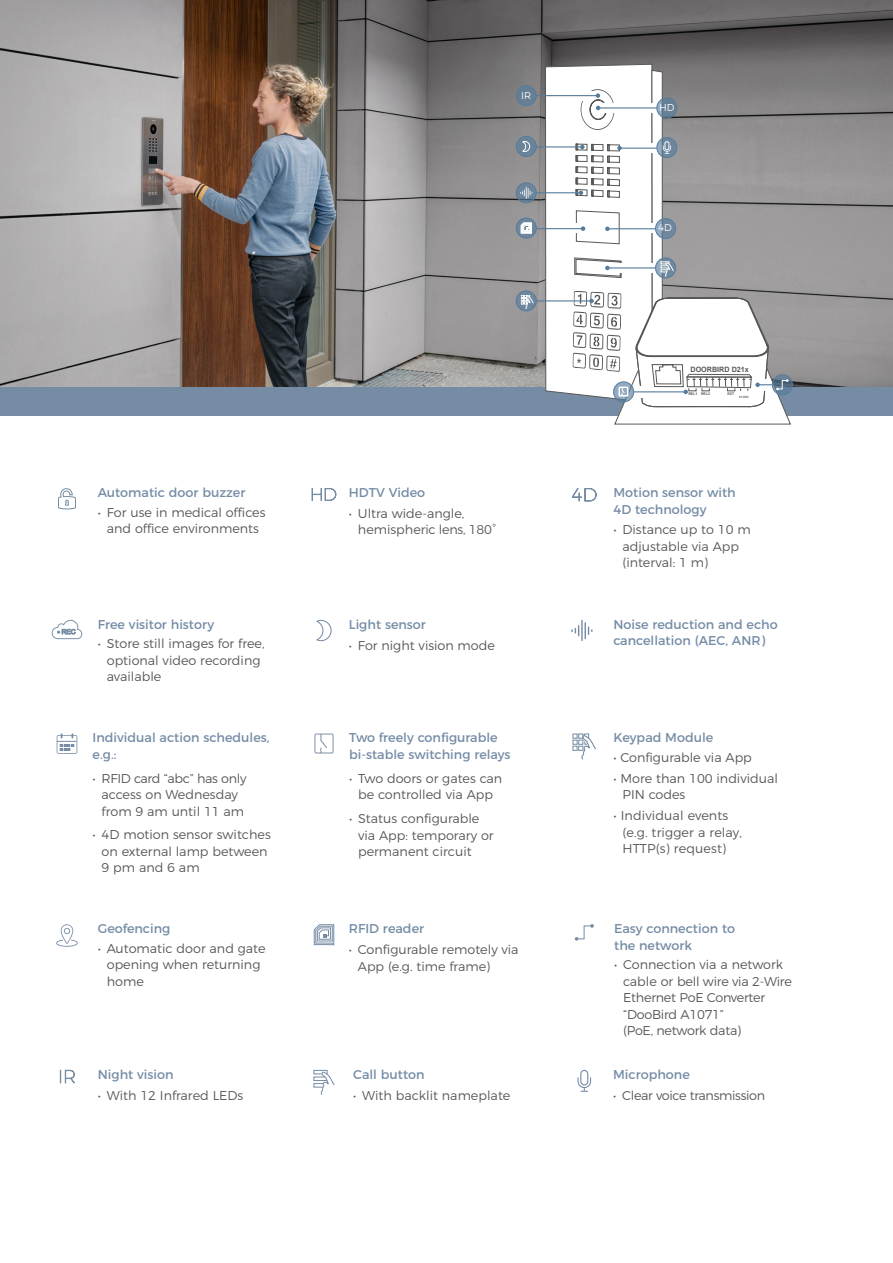
<style>
.page{position:relative;width:893px;height:1263px;background:#fff}
.page>*{position:absolute;margin:0;border:0;box-sizing:border-box;transform-origin:0 0}
.t1{font:300 12.75px/16.5px "Montserrat";color:#575756}
.t2{font:12.75px/16.5px "Montserrat";color:#758ca6}
.t3{font:300 12.75px/16.5px "Montserrat";letter-spacing:-.02em;color:#575756}
.t4{font:300 12.75px "Montserrat";letter-spacing:-.025em;color:#575756}
.t5{font:12.75px "Montserrat";color:#768ca4}
.t6{font:300 9.75px "Montserrat";color:#fff}
.t7{font:700 7.35px "Arial";color:#575756}
.t8{font:700 3.6px "Arial";color:#575756}
.t9{font:700 3px "Arial";color:#575756}
</style>
<div class="page">
<img style="left:328px;top:0;width:565px;height:387px">
<svg style="left:0;top:0;width:328px;height:387px;background:#8d8480"></svg>
<div style="left:0;top:387px;width:893px;height:29px;background:#768ca4"></div>
<svg style="left:57px;top:734px;width:20px;height:20px"></svg>
<svg style="left:58px;top:488px;width:18px;height:21px"></svg>
<svg style="left:316px;top:620px;width:16px;height:21px"></svg>
<svg style="left:52px;top:620px;width:30px;height:19px"></svg>
<svg style="left:56px;top:924px;width:22px;height:23px"></svg>
<div style="left:59px;top:1070px;width:16px;height:13px;background:#e8ecf0"></div>
<svg style="left:60px;top:1070px;width:15px;height:13px"></svg>
<svg style="left:312px;top:488px;width:24px;height:13px"></svg>
<svg style="left:572px;top:488px;width:24px;height:13px"></svg>
<hr style="left:581px;top:620px;width:2px;height:21px;background:#768ca4">
<svg style="left:571px;top:622px;width:22px;height:17px"></svg>
<svg style="left:314px;top:924px;width:20px;height:21px"></svg>
<svg style="left:313px;top:1070px;width:22px;height:25px"></svg>
<svg style="left:575px;top:924px;width:19px;height:16px"></svg>
<svg style="left:315px;top:753px;width:18px;height:1px"></svg>
<svg style="left:314px;top:733px;width:20px;height:20px"></svg>
<div style="left:580px;top:1070px;width:8px;height:15px;border:1px solid #768ca4;border-radius:3px"></div>
<svg style="left:577px;top:1077px;width:14px;height:15px"></svg>
<div style="left:516px;top:86px;width:20px;height:20px;background:#667e93;border-radius:50%"></div>
<div style="left:516px;top:85px;width:20px;height:21px;border:1px solid #567c9d;border-radius:50%"></div>
<hr style="left:536px;top:95px;width:62px;height:1px;background:#567c9d">
<svg style="left:516px;top:183px;width:20px;height:20px"></svg>
<div style="left:516px;top:183px;width:20px;height:20px;border:1px solid #567c9d;border-radius:50%"></div>
<svg style="left:520px;top:187px;width:12px;height:12px"></svg>
<hr style="left:536px;top:192px;width:45px;height:1px;background:#567c9d">
<svg style="left:516px;top:218px;width:20px;height:20px"></svg>
<div style="left:516px;top:218px;width:20px;height:20px;border:1px solid #567c9d;border-radius:50%"></div>
<svg style="left:521px;top:222px;width:11px;height:12px"></svg>
<hr style="left:536px;top:228px;width:47px;height:1px;background:#567c9d">
<hr style="left:536px;top:146px;width:46px;height:2px;background:#567c9d">
<div style="left:516px;top:136px;width:20px;height:21px;background:#6b8298;border-radius:50%"></div>
<div style="left:516px;top:136px;width:20px;height:21px;border:1px solid #567c9d;border-radius:50%"></div>
<svg style="left:522px;top:141px;width:8px;height:11px"></svg>
<svg style="left:572px;top:733px;width:24px;height:26px"></svg>
<hr style="left:536px;top:300px;width:56px;height:1px;background:#567c9d">
<svg style="left:516px;top:291px;width:20px;height:20px"></svg>
<svg style="left:521px;top:295px;width:13px;height:14px"></svg>
<div style="left:516px;top:291px;width:20px;height:20px;border:1px solid #567c9d;border-radius:50%"></div>
<div style="left:772px;top:374px;width:21px;height:21px;border:1px solid #567c9d;border-radius:50%"></div>
<svg style="left:545px;top:63px;width:247px;height:362px"></svg>
<p class="t6" style="left:521px;top:88px;width:11px">IR</p>
<p class="t2" style="left:98px;top:483px;width:149px">Automatic door buzzer</p>
<p class="t1" style="left:98px;top:503px;width:169px;text-align:center">• For use in medical offices and office environments</p>
<p class="t2" style="left:98px;top:615px;width:118px">Free visitor history</p>
<p class="t1" style="left:107px;top:634px;width:159px;text-indent:-9px">• Store still images for free, optional video recording available</p>
<p class="t2" style="left:93px;top:729px;width:178px">Individual action schedules, e.g.:</p>
<p class="t1" style="left:93px;top:769px;width:155px;text-align:center">• RFID card “abc” has only access on Wednesday from 9 am until 11 am</p>
<p class="t1" style="left:102px;top:826px;width:171px;text-indent:-9px">• 4D motion sensor switches on external lamp between<br>9 pm and 6 am</p>
<p class="t2" style="left:98px;top:919px;width:74px">Geofencing</p>
<p class="t1" style="left:107px;top:939px;width:160px;text-indent:-9px">• Automatic door and gate opening when returning home</p>
<p class="t2" style="left:98px;top:1065px;width:77px">Night vision</p>
<p class="t1" style="left:98px;top:1086px;width:147px">• With 12 Infrared LEDs</p>
<p class="t2" style="left:349px;top:483px;width:78px">HDTV Video</p>
<p class="t1" style="left:358px;top:504px;width:140px;text-indent:-9px">• Ultra wide-angle, hemispheric lens, 180°</p>
<p class="t2" style="left:349px;top:615px;width:79px">Light sensor</p>
<p class="t1" style="left:349px;top:636px;width:148px">• For night vision mode</p>
<p class="t2" style="left:349px;top:729px;width:163px">Two freely configurable bi-stable switching relays</p>
<p class="t1" style="left:349px;top:769px;width:155px;text-align:center">• Two doors or gates can be controlled via App</p>
<p class="t1" style="left:358px;top:809px;width:137px;text-indent:-9px">• Status configurable via App: temporary or permanent circuit</p>
<p class="t2" style="left:349px;top:919px;width:77px">RFID reader</p>
<p class="t1" style="left:358px;top:940px;width:162px;text-indent:-9px">• Configurable remotely via<br>App (e.g. time frame)</p>
<p class="t2" style="left:353px;top:1065px;width:73px">Call button</p>
<p class="t1" style="left:353px;top:1086px;width:159px">• With backlit nameplate</p>
<p class="t6" style="left:658px;top:220px;width:15px">4D</p>
<p class="t7" style="left:690px;top:364px;width:60px">DOORBIRD D21x</p>
<p class="t8" style="left:688px;top:391px;width:23px">REL1 REL2</p>
<p class="t8" style="left:727px;top:391px;width:8px">EXT</p>
<p class="t9" style="left:739px;top:395px;width:12px">15 VDC</p>
<p class="t2" style="left:613px;top:483px;width:124px">Motion sensor with<br>4D technology</p>
<p class="t1" style="left:622px;top:520px;width:130px;text-indent:-9px">• Distance up to 10 m adjustable via App (interval: 1 m)</p>
<p class="t2" style="left:613px;top:615px;width:166px">Noise reduction and echo cancellation (AEC, ANR)</p>
<p class="t5" style="left:613px;top:728px;width:101px">Keypad Module</p>
<p class="t1" style="left:613px;top:748px;width:140px">• Configurable via App</p>
<p class="t1" style="left:622px;top:769px;width:157px;text-indent:-9px">• More than 100 individual<br>PIN codes</p>
<p class="t1" style="left:622px;top:806px;width:121px;text-indent:-9px">• Individual events (e.g. trigger a relay,<br>HTTP(s) request)</p>
<p class="t2" style="left:614px;top:919px;width:122px">Easy connection to the network</p>
<p class="t3" style="left:623px;top:955px;width:170px;text-indent:-9px">• Connection via a network cable or bell wire via 2-Wire<br>Ethernet PoE Converter “DooBird A1071”<br>(PoE, network data)</p>
<p class="t2" style="left:613px;top:1065px;width:78px">Microphone</p>
<p class="t4" style="left:613px;top:1085px;width:153px">• Clear voice transmission</p>
</div>
